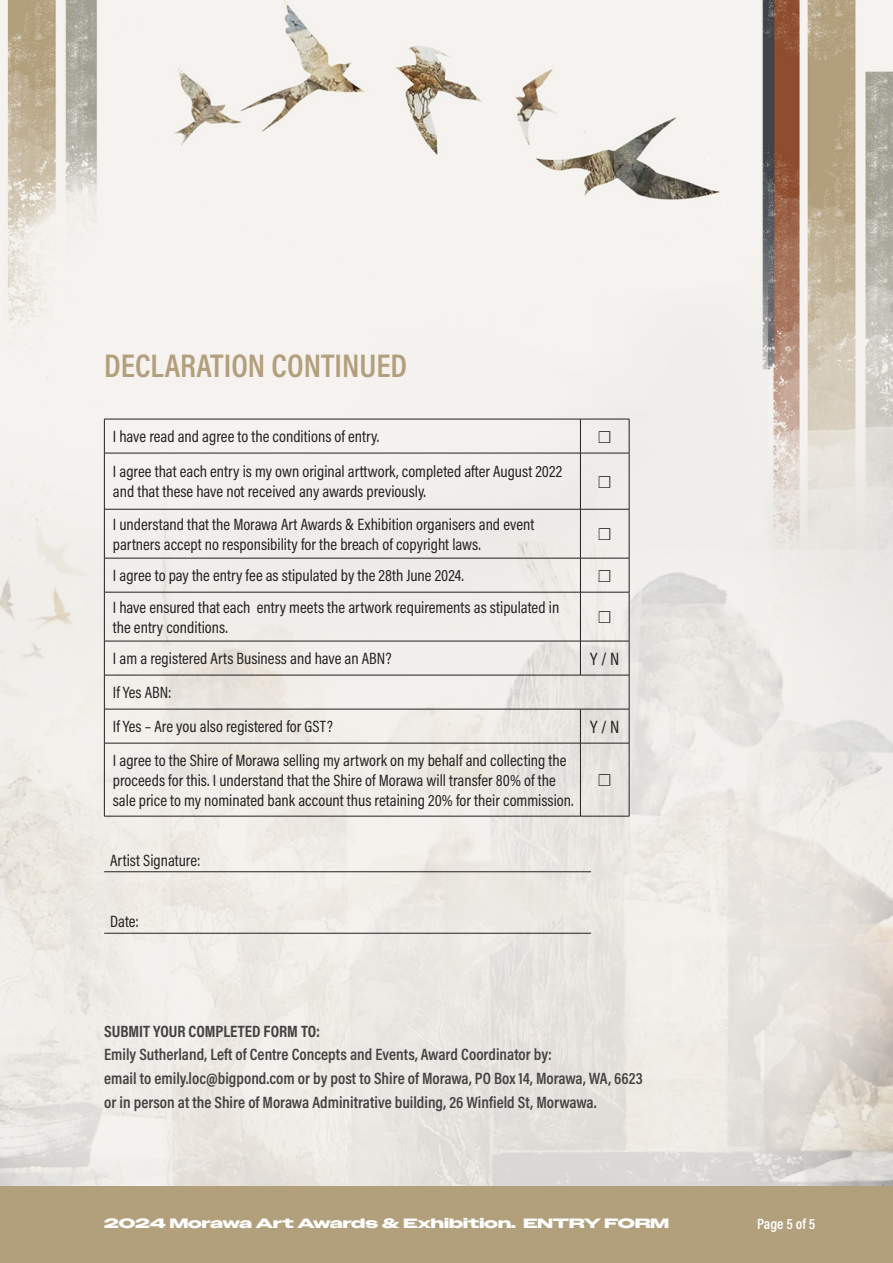
<style>
.page{position:relative;width:893px;height:1263px;background:#fff}
.page>*{position:absolute;margin:0;border:0;box-sizing:border-box;transform-origin:0 0}
.t1{font:600 33px "Acumin Pro Cond";color:#b29f7c}
.t2{font:18px "Acumin Pro Cond";color:#231f20}
.t3{font:16.5px/19.8px "Acumin Pro Cond";color:#231f20}
.t4{font:600 16.5px "Acumin Pro Cond";color:#424242}
.t5{font:700 16.5px "Acumin Pro Cond";color:#424242}
.t6{font:600 15px "Acumin Pro Cond";color:#fff}
.t7{font:700 13.5px "Owners XX Wide";color:#fff}
</style>
<div class="page">
<img style="left:0;top:0;width:893px;height:1263px">
<hr style="left:104px;top:871px;width:146px;height:1px;background:#231f20">
<hr style="left:250px;top:871px;width:341px;height:1px;background:#231f20">
<hr style="left:104px;top:933px;width:146px;height:1px;background:#231f20">
<hr style="left:250px;top:933px;width:341px;height:1px;background:#231f20">
<div style="left:0;top:1186px;width:892px;height:77px;background:#b29f7c"></div>
<hr style="left:104px;top:419px;width:476px;height:1px;background:#231f20">
<hr style="left:104px;top:419px;width:1px;height:34px;background:#231f20">
<hr style="left:580px;top:419px;width:49px;height:1px;background:#231f20">
<hr style="left:580px;top:419px;width:1px;height:34px;background:#231f20">
<hr style="left:629px;top:419px;width:1px;height:34px;background:#231f20">
<hr style="left:104px;top:453px;width:476px;height:1px;background:#231f20">
<hr style="left:104px;top:453px;width:1px;height:56px;background:#231f20">
<hr style="left:580px;top:453px;width:49px;height:1px;background:#231f20">
<hr style="left:580px;top:453px;width:1px;height:56px;background:#231f20">
<hr style="left:629px;top:453px;width:1px;height:56px;background:#231f20">
<hr style="left:104px;top:509px;width:476px;height:1px;background:#231f20">
<hr style="left:104px;top:509px;width:1px;height:49px;background:#231f20">
<hr style="left:580px;top:509px;width:49px;height:1px;background:#231f20">
<hr style="left:580px;top:509px;width:1px;height:49px;background:#231f20">
<hr style="left:629px;top:509px;width:1px;height:49px;background:#231f20">
<hr style="left:104px;top:558px;width:476px;height:1px;background:#231f20">
<hr style="left:104px;top:558px;width:1px;height:34px;background:#231f20">
<hr style="left:580px;top:558px;width:49px;height:1px;background:#231f20">
<hr style="left:580px;top:558px;width:1px;height:34px;background:#231f20">
<hr style="left:629px;top:558px;width:1px;height:34px;background:#231f20">
<hr style="left:104px;top:592px;width:476px;height:1px;background:#231f20">
<hr style="left:104px;top:592px;width:1px;height:49px;background:#231f20">
<hr style="left:580px;top:592px;width:49px;height:1px;background:#231f20">
<hr style="left:580px;top:592px;width:1px;height:49px;background:#231f20">
<hr style="left:629px;top:592px;width:1px;height:49px;background:#231f20">
<hr style="left:104px;top:641px;width:476px;height:1px;background:#231f20">
<hr style="left:104px;top:641px;width:1px;height:34px;background:#231f20">
<hr style="left:580px;top:641px;width:49px;height:1px;background:#231f20">
<hr style="left:580px;top:641px;width:1px;height:34px;background:#231f20">
<hr style="left:629px;top:641px;width:1px;height:34px;background:#231f20">
<hr style="left:104px;top:675px;width:476px;height:1px;background:#231f20">
<hr style="left:104px;top:675px;width:1px;height:34px;background:#231f20">
<hr style="left:580px;top:675px;width:49px;height:1px;background:#231f20">
<hr style="left:629px;top:675px;width:1px;height:34px;background:#231f20">
<hr style="left:104px;top:709px;width:476px;height:1px;background:#231f20">
<hr style="left:104px;top:709px;width:1px;height:34px;background:#231f20">
<hr style="left:580px;top:709px;width:49px;height:1px;background:#231f20">
<hr style="left:580px;top:709px;width:1px;height:34px;background:#231f20">
<hr style="left:629px;top:709px;width:1px;height:34px;background:#231f20">
<hr style="left:580px;top:743px;width:1px;height:73px;background:#231f20">
<hr style="left:104px;top:743px;width:476px;height:1px;background:#231f20">
<hr style="left:104px;top:743px;width:1px;height:73px;background:#231f20">
<hr style="left:580px;top:743px;width:49px;height:1px;background:#231f20">
<hr style="left:629px;top:743px;width:1px;height:73px;background:#231f20">
<hr style="left:104px;top:816px;width:476px;height:1px;background:#231f20">
<hr style="left:580px;top:816px;width:49px;height:1px;background:#231f20">
<p class="t1" style="left:104px;top:344px;width:304px">DECLARATION CONTINUED</p>
<p class="t3" style="left:113px;top:426px;width:268px">I have read and agree to the conditions of entry.</p>
<p class="t2" style="left:598px;top:425px;width:16px">☐</p>
<p class="t3" style="left:113px;top:461px;width:451px">I agree that each entry is my own original arttwork, completed after August 2022 and that these have not received any awards previously.</p>
<p class="t2" style="left:598px;top:470px;width:16px">☐</p>
<p class="t3" style="left:113px;top:514px;width:423px">I understand that the Morawa Art Awards &amp; Exhibition organisers and event partners accept no responsibility for the breach of copyright laws.</p>
<p class="t2" style="left:598px;top:522px;width:16px">☐</p>
<p class="t3" style="left:113px;top:565px;width:353px">I agree to pay the entry fee as stipulated by the 28th June 2024.</p>
<p class="t2" style="left:598px;top:564px;width:16px">☐</p>
<p class="t3" style="left:113px;top:597px;width:448px">I have ensured that each entry meets the artwork requirements as stipulated in the entry conditions.</p>
<p class="t2" style="left:598px;top:605px;width:16px">☐</p>
<p class="t3" style="left:113px;top:648px;width:280px">I am a registered Arts Business and have an ABN?</p>
<p class="t2" style="left:590px;top:647px;width:31px">Y / N</p>
<p class="t3" style="left:113px;top:682px;width:60px">If Yes ABN:</p>
<p class="t3" style="left:113px;top:716px;width:222px">If Yes – Are you also registered for GST?</p>
<p class="t2" style="left:590px;top:715px;width:31px">Y / N</p>
<p class="t3" style="left:113px;top:750px;width:462px">I agree to the Shire of Morawa selling my artwork on my behalf and collecting the proceeds for this. I understand that the Shire of Morawa will transfer 80% of the sale price to my nominated bank account thus retaining 20% for their commission.</p>
<p class="t2" style="left:598px;top:768px;width:16px">☐</p>
<p class="t3" style="left:110px;top:850px;width:92px">Artist Signature:</p>
<p class="t3" style="left:110px;top:911px;width:30px">Date:</p>
<p class="t5" style="left:104px;top:1020px;width:217px">SUBMIT YOUR COMPLETED FORM TO:</p>
<p class="t4" style="left:104px;top:1044px;width:449px">Emily Sutherland, Left of Centre Concepts and Events, Award Coordinator by:</p>
<p class="t4" style="left:104px;top:1067px;width:540px">email to emily.loc@bigpond.com or by post to Shire of Morawa, PO Box 14, Morawa, WA, 6623</p>
<p class="t4" style="left:104px;top:1091px;width:494px">or in person at the Shire of Morawa Adminitrative building, 26 Winfield St, Morwawa.</p>
<p class="t7" style="left:104px;top:1215px;width:566px">2024 Morawa Art Awards &amp; Exhibition. ENTRY FORM</p>
<p class="t6" style="left:757px;top:1214px;width:60px">Page 5 of 5</p>
</div>
